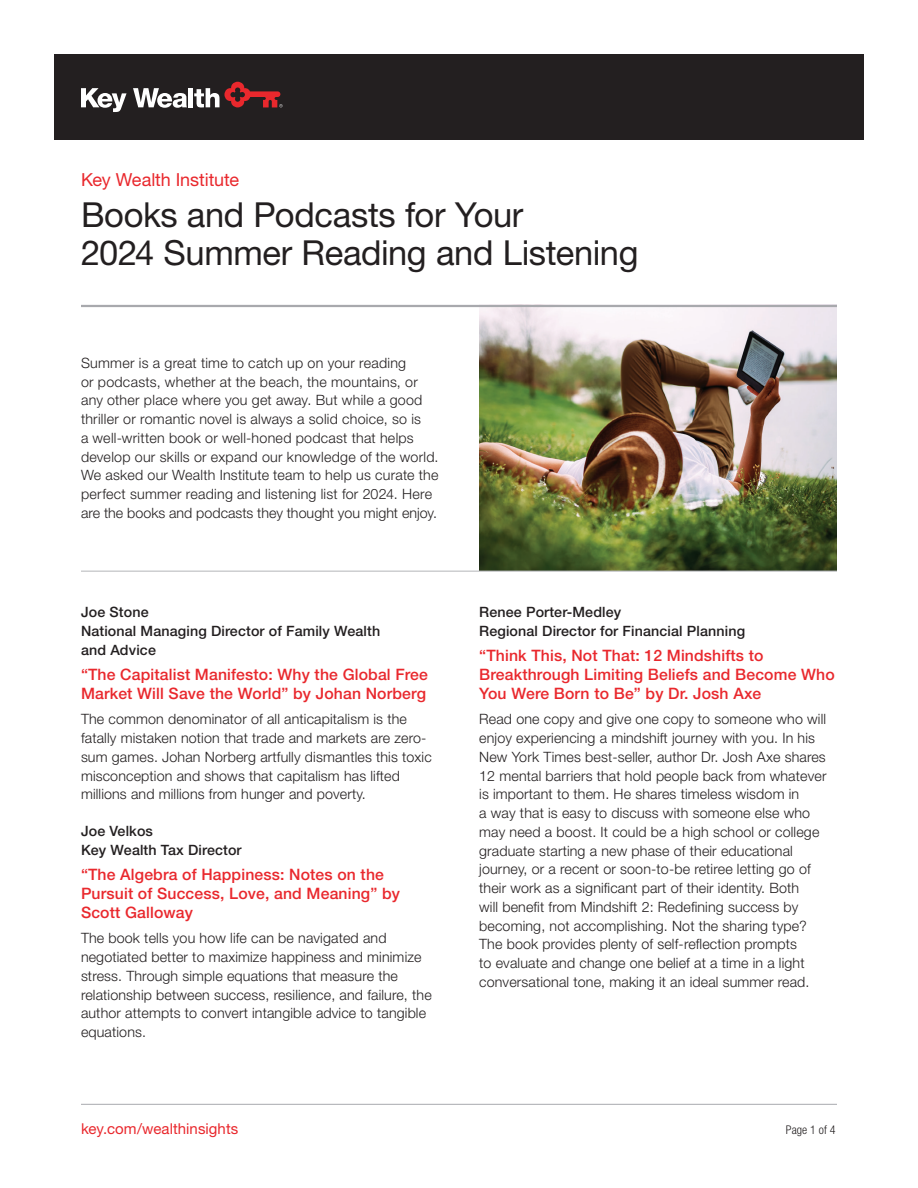
<style>
.page{position:relative;width:918px;height:1188px;background:#fff}
.page>*{position:absolute;margin:0;border:0;box-sizing:border-box;transform-origin:0 0}
._2__Headline_Title_-_23_25_Roman{font:34.5px/37.5px "Helvetica Neue LT Std";letter-spacing:-.01em;color:#231f20}
.KWI_Eyebrow_-_12_13_Roman_Red{font:18px "Helvetica Neue LT Std";letter-spacing:-.01em;color:#e9282d}
._3_Body_Copy_9_5_12_5_light_blk{font:500 15.75px/18.8px "Helvetica Neue LT Std";letter-spacing:.01em;color:#e9282d}
.Bottom_URL_-_10_12_Roman__Red{font:15px "Helvetica Neue LT Std";letter-spacing:.005em;color:#e9282d}
._3_Body_Copy_9_5_12_5_light_blk-2{font:300 14.25px/18.8px "Helvetica Neue LT Std";letter-spacing:.01em;color:#231f20}
._04__Body_Text_-_9_5_12_Light{font:300 14.25px/18.8px "Helvetica Neue LT Std";letter-spacing:.015em;color:#231f20}
._3_Body_Copy_9_5_12_5_light_blk-3{font:500 14.25px/18.8px "Helvetica Neue LT Std";letter-spacing:.01em;color:#231f20}
.Bottom_Page_Number_8_9_Light_Cond{font:300 condensed 12px "Helvetica Neue LT Std";letter-spacing:.005em;color:#231f20}
</style>
<div class="page">
<img style="left:479px;top:307px;width:358px;height:264px">
<hr style="left:81px;top:571px;width:756px;height:1px;background:#bcbdc0">
<hr style="left:81px;top:305px;width:756px;height:2px;background:#a8a9ad">
<div style="left:54px;top:54px;width:810px;height:86px;background:#231f20"></div>
<svg style="left:81px;top:88px;width:46px;height:24px"></svg>
<svg style="left:133px;top:88px;width:54px;height:20px"></svg>
<div style="left:188px;top:88px;width:5px;height:19px;background:#fff"></div>
<svg style="left:194px;top:82px;width:89px;height:25px"></svg>
<hr style="left:81px;top:1104px;width:756px;height:1px;background:#b2b3b7">
<p class="KWI_Eyebrow_-_12_13_Roman_Red" style="left:81px;top:169px;width:160px">Key Wealth Institute</p>
<p class="_2__Headline_Title_-_23_25_Roman" style="left:81px;top:195px;width:559px">Books and Podcasts for Your<br>2024 Summer Reading and Listening</p>
<p class="_04__Body_Text_-_9_5_12_Light" style="left:81px;top:353px;width:359px">Summer is a great time to catch up on your reading<br>or podcasts, whether at the beach, the mountains, or any other place where you get away. But while a good thriller or romantic novel is always a solid choice, so is<br>a well-written book or well-honed podcast that helps develop our skills or expand our knowledge of the world.<br>We asked our Wealth Institute team to help us curate the perfect summer reading and listening list for 2024. Here are the books and podcasts they thought you might enjoy.</p>
<p class="_3_Body_Copy_9_5_12_5_light_blk-3" style="left:81px;top:603px;width:301px">Joe Stone<br>National Managing Director of Family Wealth and Advice</p>
<p class="_3_Body_Copy_9_5_12_5_light_blk" style="left:81px;top:665px;width:349px">“The Capitalist Manifesto: Why the Global Free<br>Market Will Save the World” by Johan Norberg</p>
<p class="_3_Body_Copy_9_5_12_5_light_blk-2" style="left:81px;top:710px;width:352px">The common denominator of all anticapitalism is the fatally mistaken notion that trade and markets are zero&shy;sum games. Johan Norberg artfully dismantles this toxic misconception and shows that capitalism has lifted millions and millions from hunger and poverty.</p>
<p class="_3_Body_Copy_9_5_12_5_light_blk-3" style="left:81px;top:822px;width:162px">Joe Velkos<br>Key Wealth Tax Director</p>
<p class="_3_Body_Copy_9_5_12_5_light_blk" style="left:81px;top:865px;width:321px">“The Algebra of Happiness: Notes on the<br>Pursuit of Success, Love, and Meaning” by<br>Scott Galloway</p>
<p class="_3_Body_Copy_9_5_12_5_light_blk-2" style="left:81px;top:929px;width:352px">The book tells you how life can be navigated and negotiated better to maximize happiness and minimize stress. Through simple equations that measure the relationship between success, resilience, and failure, the author attempts to convert intangible advice to tangible equations.</p>
<p class="_3_Body_Copy_9_5_12_5_light_blk-3" style="left:479px;top:603px;width:267px">Renee Porter-Medley<br>Regional Director for Financial Planning</p>
<p class="_3_Body_Copy_9_5_12_5_light_blk" style="left:479px;top:646px;width:357px">“Think This, Not That: 12 Mindshifts to<br>Breakthrough Limiting Beliefs and Become Who<br>You Were Born to Be” by Dr. Josh Axe</p>
<p class="_3_Body_Copy_9_5_12_5_light_blk-2" style="left:479px;top:710px;width:349px">Read one copy and give one copy to someone who will enjoy experiencing a mindshift journey with you. In his New York Times best-seller, author Dr. Josh Axe shares 12 mental barriers that hold people back from whatever is important to them. He shares timeless wisdom in<br>a way that is easy to discuss with someone else who may need a boost. It could be a high school or college graduate starting a new phase of their educational journey, or a recent or soon-to-be retiree letting go of their work as a significant part of their identity. Both<br>will benefit from Mindshift 2: Redefining success by becoming, not accomplishing. Not the sharing type?<br>The book provides plenty of self-reflection prompts<br>to evaluate and change one belief at a time in a light conversational tone, making it an ideal summer read.</p>
<p class="Bottom_URL_-_10_12_Roman__Red" style="left:81px;top:1119px;width:159px">key.com/wealthinsights</p>
<p class="Bottom_Page_Number_8_9_Light_Cond" style="left:786px;top:1123px;width:51px">Page 1 of 4</p>
</div>
